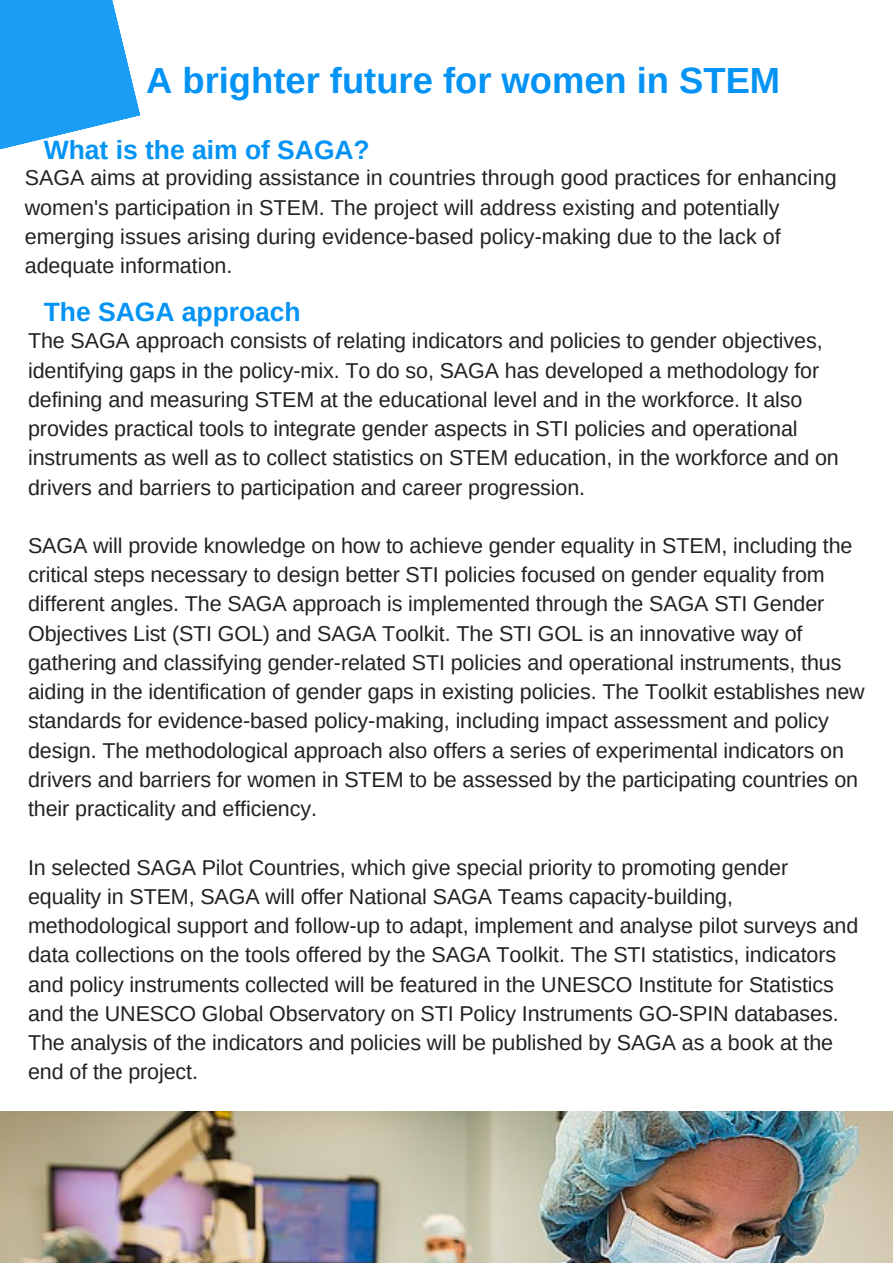
<style>
.page{position:relative;width:893px;height:1263px;background:#fff}
.page>*{position:absolute;margin:0;border:0;box-sizing:border-box;transform-origin:0 0}
.t1{font:700 36.3px "Arimo";color:#0393f5}
.t2{font:700 26.4px "Arimo";color:#0393f5}
.t3{font:21.45px/29.2px "Arimo";letter-spacing:-.005em;color:#222}
</style>
<div class="page">
<svg style="left:0;top:0;width:141px;height:150px"></svg>
<img style="left:0;top:1112px;width:892px;height:150px">
<h1 class="t1" style="left:146px;top:60px;width:635px">A brighter future for women in STEM</h1>
<p class="t2" style="left:44px;top:136px;width:327px">What is the aim of SAGA?</p>
<p class="t3" style="left:25px;top:163px;width:813px">SAGA aims at providing assistance in countries through good practices for enhancing women's participation in STEM. The project will address existing and potentially emerging issues arising during evidence-based policy-making due to the lack of adequate information.</p>
<p class="t2" style="left:44px;top:297px;width:258px">The SAGA approach</p>
<p class="t3" style="left:28px;top:326px;width:812px">The SAGA approach consists of relating indicators and policies to gender objectives, identifying gaps in the policy-mix. To do so, SAGA has developed a methodology for defining and measuring STEM at the educational level and in the workforce. It also provides practical tools to integrate gender aspects in STI policies and operational instruments as well as to collect statistics on STEM education, in the workforce and on drivers and barriers to participation and career progression.</p>
<p class="t3" style="left:28px;top:531px;width:838px">SAGA will provide knowledge on how to achieve gender equality in STEM, including the critical steps necessary to design better STI policies focused on gender equality from different angles. The SAGA approach is implemented through the SAGA STI Gender Objectives List (STI GOL) and SAGA Toolkit. The STI GOL is an innovative way of gathering and classifying gender-related STI policies and operational instruments, thus aiding in the identification of gender gaps in existing policies. The Toolkit establishes new standards for evidence-based policy-making, including impact assessment and policy design. The methodological approach also offers a series of experimental indicators on drivers and barriers for women in STEM to be assessed by the participating countries on their practicality and efficiency.</p>
<p class="t3" style="left:28px;top:852px;width:831px">In selected SAGA Pilot Countries, which give special priority to promoting gender equality in STEM, SAGA will offer National SAGA Teams capacity-building, methodological support and follow-up to adapt, implement and analyse pilot surveys and data collections on the tools offered by the SAGA Toolkit. The STI statistics, indicators and policy instruments collected will be featured in the UNESCO Institute for Statistics and the UNESCO Global Observatory on STI Policy Instruments GO-SPIN databases.<br>The analysis of the indicators and policies will be published by SAGA as a book at the end of the project.</p>
</div>
